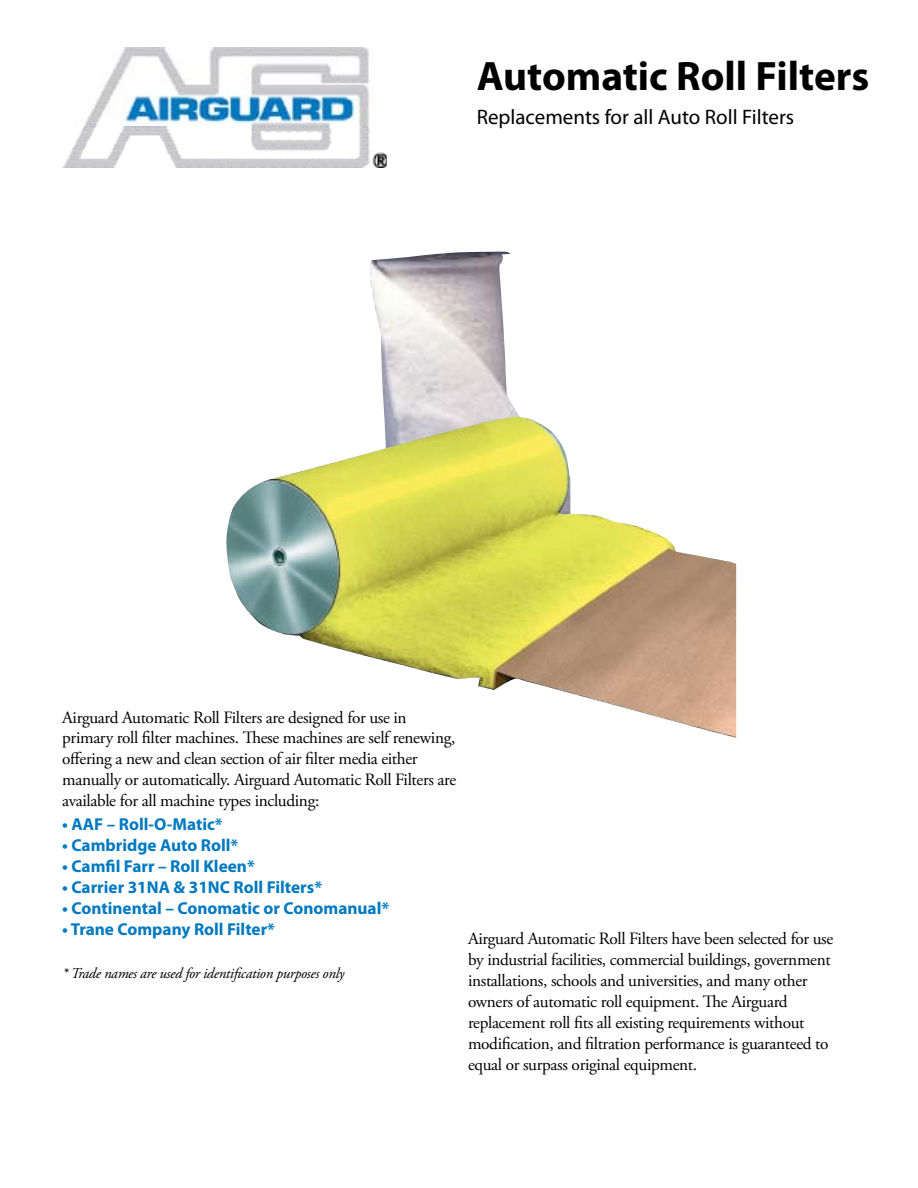
<style>
.page{position:relative;width:918px;height:1188px;background:#fff}
.page>*{position:absolute;margin:0;border:0;box-sizing:border-box;transform-origin:0 0}
.t1{font:700 41.25px "Myriad Pro";color:#000}
.t2{font:21px "Myriad Pro";color:#000}
.t3{font:17.25px/21px "Adobe Garamond Pro";letter-spacing:-.02em;color:#000}
.t4{font:700 17.25px "Myriad Pro";color:#0079c1}
.t5{font:italic 15px "Adobe Garamond Pro";letter-spacing:-.02em;color:#000}
</style>
<div class="page">
<img style="left:369px;top:252px;width:151px;height:165px">
<img style="left:226px;top:417px;width:510px;height:321px">
<img style="left:63px;top:48px;width:324px;height:119px">
<h1 class="t1" style="left:477px;top:49px;width:394px">Automatic Roll Filters</h1>
<p class="t2" style="left:477px;top:104px;width:319px">Replacements for all Auto Roll Filters</p>
<p class="t3" style="left:62px;top:707px;width:396px">Airguard Automatic Roll Filters are designed for use in primary roll filter machines. These machines are self renewing, offering a new and clean section of air filter media either manually or automatically. Airguard Automatic Roll Filters are available for all machine types including:</p>
<p class="t4" style="left:62px;top:813px;width:162px">• AAF – Roll-O-Matic*</p>
<p class="t4" style="left:62px;top:834px;width:178px">• Cambridge Auto Roll*</p>
<p class="t4" style="left:62px;top:855px;width:194px">• Camfil Farr – Roll Kleen*</p>
<p class="t4" style="left:62px;top:876px;width:261px">• Carrier 31NA &amp; 31NC Roll Filters*</p>
<p class="t4" style="left:62px;top:897px;width:329px">• Continental – Conomatic or Conomanual*</p>
<p class="t4" style="left:62px;top:918px;width:214px">• Trane Company Roll Filter*</p>
<p class="t5" style="left:62px;top:964px;width:284px">* Trade names are used for identification purposes only</p>
<p class="t3" style="left:468px;top:929px;width:367px">Airguard Automatic Roll Filters have been selected for use by industrial facilities, commercial buildings, government installations, schools and universities, and many other owners of automatic roll equipment. The Airguard replacement roll fits all existing requirements without modification, and filtration performance is guaranteed to equal or surpass original equipment.</p>
</div>
